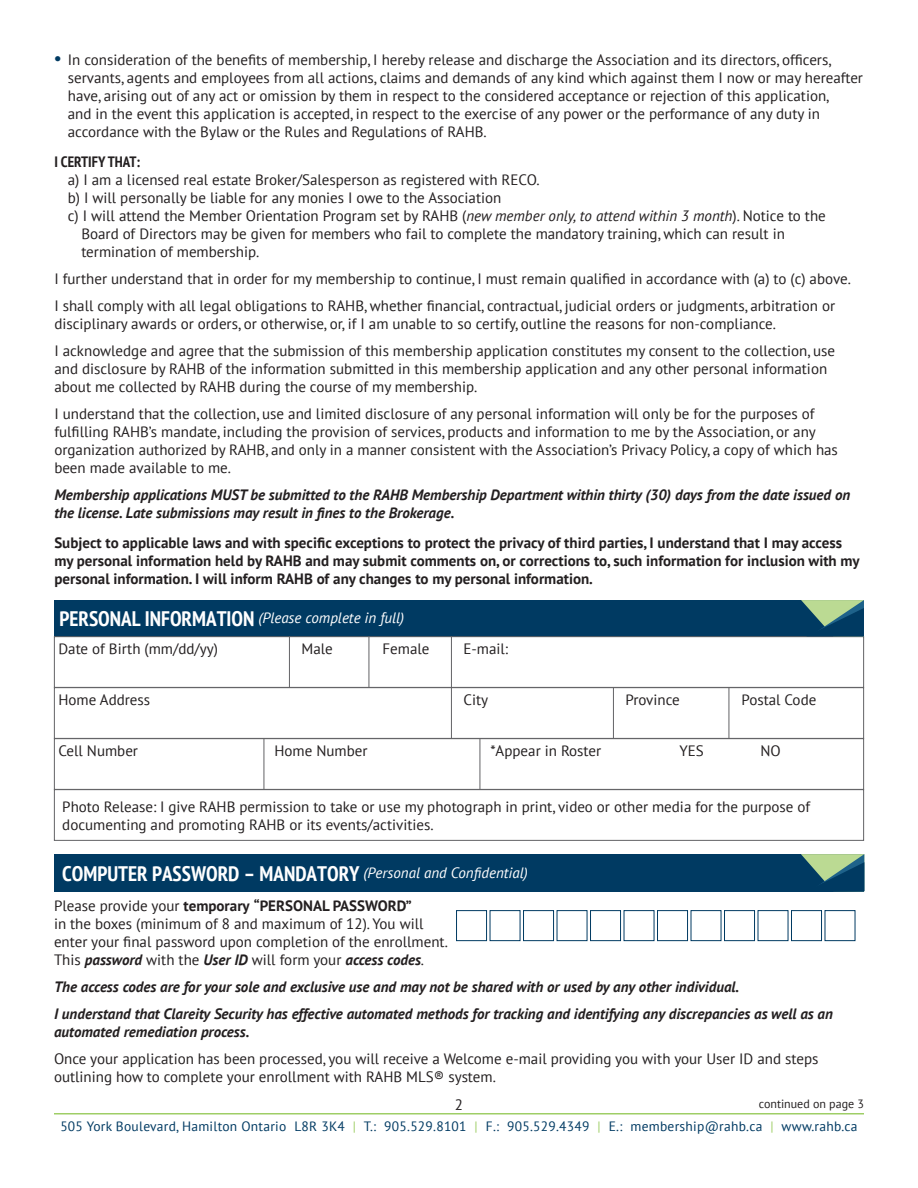
<style>
.page{position:relative;width:918px;height:1188px;background:#fff}
.page>*{position:absolute;margin:0;border:0;box-sizing:border-box;transform-origin:0 0}
.t1{font:700 condensed 21px "PT Sans";color:#fff}
.t2{font:15px/18px "PT Sans";color:#231f20}
.t3{font:italic 700 15px/18px "PT Sans";color:#231f20}
.t4{font:700 15px/18px "PT Sans";color:#231f20}
.t5{font:italic 15px "PT Sans";color:#fff}
.t6{font:700 condensed 15px "PT Sans";color:#231f20}
.t7{font:13.5px "PT Sans";letter-spacing:.02em;color:#003a62}
.t8{font:12px "PT Sans";color:#231f20}
.s1{font-style:italic}
.s2{font-weight:700;font-style:normal;font-stretch:condensed;font-size:21px}
.s3{font-weight:400;font-style:italic;font-stretch:normal;font-size:15px}
.s4{font-weight:400}
.s5{font-weight:400;font-style:normal}
.s6{color:#9fce66}
</style>
<div class="page">
<hr style="left:54px;top:1113px;width:810px;height:1px;background:#9fce66">
<div style="left:456px;top:910px;width:31px;height:31px;border:1px solid #003a62"></div>
<div style="left:490px;top:910px;width:30px;height:31px;border:1px solid #003a62"></div>
<div style="left:523px;top:910px;width:31px;height:31px;border:1px solid #003a62"></div>
<div style="left:557px;top:910px;width:30px;height:31px;border:1px solid #003a62"></div>
<div style="left:590px;top:910px;width:31px;height:31px;border:1px solid #003a62"></div>
<div style="left:624px;top:910px;width:30px;height:31px;border:1px solid #003a62"></div>
<div style="left:657px;top:910px;width:31px;height:31px;border:1px solid #003a62"></div>
<div style="left:691px;top:910px;width:30px;height:31px;border:1px solid #003a62"></div>
<div style="left:724px;top:910px;width:31px;height:31px;border:1px solid #003a62"></div>
<div style="left:758px;top:910px;width:30px;height:31px;border:1px solid #003a62"></div>
<div style="left:791px;top:910px;width:31px;height:31px;border:1px solid #003a62"></div>
<div style="left:825px;top:910px;width:30px;height:31px;border:1px solid #003a62"></div>
<div style="left:54px;top:600px;width:810px;height:37px;background:#003a62"></div>
<div style="left:54px;top:738px;width:810px;height:52px;border:1px solid #636366"></div>
<div style="left:54px;top:789px;width:810px;height:52px;border:1px solid #636366"></div>
<hr style="left:289px;top:636px;width:1px;height:51px;background:#636366">
<hr style="left:369px;top:636px;width:1px;height:51px;background:#636366">
<hr style="left:451px;top:636px;width:1px;height:51px;background:#636366">
<hr style="left:451px;top:687px;width:1px;height:51px;background:#636366">
<hr style="left:613px;top:687px;width:1px;height:51px;background:#636366">
<hr style="left:729px;top:687px;width:1px;height:51px;background:#636366">
<hr style="left:264px;top:738px;width:1px;height:51px;background:#636366">
<hr style="left:480px;top:738px;width:1px;height:51px;background:#636366">
<div style="left:54px;top:636px;width:810px;height:52px;border:1px solid #636366"></div>
<svg style="left:801px;top:600px;width:63px;height:29px"></svg>
<div style="left:54px;top:854px;width:810px;height:37px;background:#003a62"></div>
<svg style="left:801px;top:854px;width:63px;height:30px"></svg>
<p class="t2" style="left:68px;top:51px;width:797px;text-indent:-14px"><sup>●</sup> In consideration of the benefits of membership, I hereby release and discharge the Association and its directors, officers, servants, agents and employees from all actions, claims and demands of any kind which against them I now or may hereafter have, arising out of any act or omission by them in respect to the considered acceptance or rejection of this application,</p>
<p class="t2" style="left:68px;top:105px;width:754px">and in the event this application is accepted, in respect to the exercise of any power or the performance of any duty in accordance with the Bylaw or the Rules and Regulations of RAHB.</p>
<p class="t6" style="left:54px;top:152px;width:87px">I CERTIFY THAT:</p>
<p class="t2" style="left:68px;top:171px;width:473px">a) I am a licensed real estate Broker/Salesperson as registered with RECO.</p>
<p class="t2" style="left:68px;top:189px;width:435px">b) I will personally be liable for any monies I owe to the Association</p>
<p class="t2" style="left:81px;top:207px;width:746px;text-indent:-14px">c) I will attend the Member Orientation Program set by RAHB (<span class="s1">new member only, to attend within 3 month</span>). Notice to the<br>Board of Directors may be given for members who fail to complete the mandatory training, which can result in termination of membership.</p>
<p class="t2" style="left:54px;top:270px;width:798px">I further understand that in order for my membership to continue, I must remain qualified in accordance with (a) to (c) above.</p>
<p class="t2" style="left:54px;top:297px;width:782px">I shall comply with all legal obligations to RAHB, whether financial, contractual, judicial orders or judgments, arbitration or</p>
<p class="t2" style="left:54px;top:315px;width:723px">disciplinary awards or orders, or otherwise, or, if I am unable to so certify, outline the reasons for non-compliance.</p>
<p class="t2" style="left:54px;top:342px;width:782px">I acknowledge and agree that the submission of this membership application constitutes my consent to the collection, use</p>
<p class="t2" style="left:54px;top:360px;width:774px">and disclosure by RAHB of the information submitted in this membership application and any other personal information about me collected by RAHB during the course of my membership.</p>
<p class="t2" style="left:54px;top:405px;width:762px">I understand that the collection, use and limited disclosure of any personal information will only be for the purposes of</p>
<p class="t2" style="left:54px;top:423px;width:763px">fulfilling RAHB’s mandate, including the provision of services, products and information to me by the Association, or any</p>
<p class="t2" style="left:54px;top:441px;width:785px">organization authorized by RAHB, and only in a manner consistent with the Association’s Privacy Policy, a copy of which has been made available to me.</p>
<p class="t3" style="left:54px;top:486px;width:797px">Membership applications MUST be submitted to the RAHB Membership Department within thirty (30) days from the date issued on the license. Late submissions may result in fines to the Brokerage.</p>
<p class="t4" style="left:54px;top:534px;width:807px">Subject to applicable laws and with specific exceptions to protect the privacy of third parties, I understand that I may access my personal information held by RAHB and may submit comments on, or corrections to, such information for inclusion with my personal information. I will inform RAHB of any changes to my personal information.</p>
<p class="t5" style="left:59px;top:608px;width:346px"><span class="s2">PERSONAL INFORMATION</span> (Please complete in full)</p>
<p class="t2" style="left:58px;top:639px;width:161px">Date of Birth (mm/dd/yy)</p>
<p class="t2" style="left:301px;top:639px;width:33px">Male</p>
<p class="t2" style="left:382px;top:639px;width:48px">Female</p>
<p class="t2" style="left:463px;top:639px;width:46px">E-mail:</p>
<p class="t2" style="left:58px;top:690px;width:93px">Home Address</p>
<p class="t2" style="left:463px;top:690px;width:26px">City</p>
<p class="t2" style="left:625px;top:690px;width:56px">Province</p>
<p class="t2" style="left:741px;top:690px;width:76px">Postal Code</p>
<p class="t2" style="left:58px;top:741px;width:81px">Cell Number</p>
<p class="t2" style="left:274px;top:741px;width:95px">Home Number</p>
<p class="t2" style="left:490px;top:741px;width:112px">*Appear in Roster</p>
<p class="t2" style="left:679px;top:741px;width:26px">YES</p>
<p class="t2" style="left:760px;top:741px;width:22px">NO</p>
<p class="t2" style="left:62px;top:797px;width:749px">Photo Release: I give RAHB permission to take or use my photograph in print, video or other media for the purpose of documenting and promoting RAHB or its events/activities.</p>
<p class="t1" style="left:62px;top:859px;width:467px">COMPUTER PASSWORD – MANDATORY <span class="s3">(Personal and Confidential)</span></p>
<p class="t4" style="left:54px;top:896px;width:359px"><span class="s4">Please provide your</span> temporary “PERSONAL PASSWORD”</p>
<p class="t2" style="left:54px;top:914px;width:371px">in the boxes (minimum of 8 and maximum of 12). You will</p>
<p class="t2" style="left:54px;top:932px;width:396px">enter your final password upon completion of the enrollment.</p>
<p class="t3" style="left:54px;top:950px;width:372px"><span class="s5">This</span> password <span class="s5">with the</span> User ID <span class="s5">will form your</span> access codes<span class="s5">.</span></p>
<p class="t3" style="left:54px;top:977px;width:687px">The access codes are for your sole and exclusive use and may not be shared with or used by any other individual.</p>
<p class="t3" style="left:54px;top:1004px;width:780px">I understand that Clareity Security has effective automated methods for tracking and identifying any discrepancies as well as an automated remediation process.</p>
<p class="t2" style="left:54px;top:1049px;width:766px">Once your application has been processed, you will receive a Welcome e-mail providing you with your User ID and steps</p>
<p class="t2" style="left:54px;top:1067px;width:443px">outlining how to complete your enrollment with RAHB MLS® system.</p>
<p class="t2" style="left:455px;top:1095px;width:10px">2</p>
<p class="t8" style="left:759px;top:1096px;width:107px">continued on page 3</p>
<p class="t7" style="left:60px;top:1118px;width:799px">505 York Boulevard, Hamilton Ontario L8R 3K4 <span class="s6">|</span> T.: 905.529.8101 <span class="s6">|</span> F.: 905.529.4349 <span class="s6">|</span> E.: membership@rahb.ca <span class="s6">|</span> www.rahb.ca</p>
</div>
